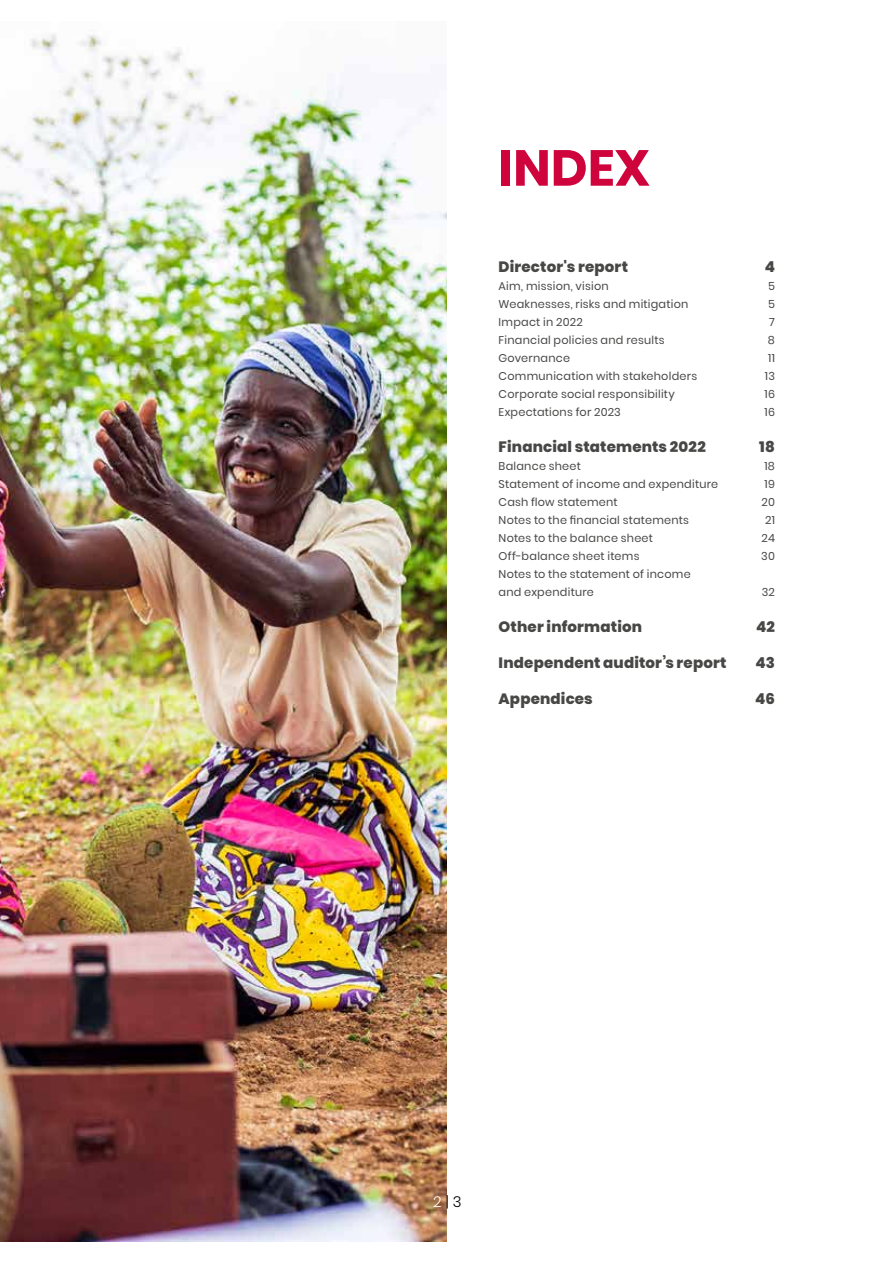
<style>
.page{position:relative;width:893px;height:1263px;background:#fff}
.page>*{position:absolute;margin:0;border:0;box-sizing:border-box;transform-origin:0 0}
.t1{font:700 50.4px "Poppins";color:#d0043c}
.t2{font:800 15px "Poppins";letter-spacing:.01em;color:#474746}
.t3{font:300 15px "Poppins";color:#000}
.t4{font:11.25px/18px "Poppins";letter-spacing:.02em;color:#474746}
.s1{color:#fff}
</style>
<div class="page">
<img style="left:0;top:34px;width:446px;height:1208px">
<h1 class="t1" style="left:499px;top:139px;width:153px">INDEX</h1>
<h2 class="t2" style="left:499px;top:258px;width:131px">Director's report</h2>
<h2 class="t2" style="left:765px;top:258px;width:12px">4</h2>
<p class="t4" style="left:499px;top:277px;width:112px">Aim, mission, vision</p>
<p class="t4" style="left:768px;top:277px;width:8px">5</p>
<p class="t4" style="left:499px;top:295px;width:191px">Weaknesses, risks and mitigation</p>
<p class="t4" style="left:768px;top:295px;width:8px">5</p>
<p class="t4" style="left:499px;top:313px;width:86px">Impact in 2022</p>
<p class="t4" style="left:769px;top:313px;width:7px">7</p>
<p class="t4" style="left:499px;top:331px;width:168px">Financial policies and results</p>
<p class="t4" style="left:768px;top:331px;width:9px">8</p>
<p class="t4" style="left:499px;top:349px;width:73px">Governance</p>
<p class="t4" style="left:768px;top:349px;width:8px">11</p>
<p class="t4" style="left:499px;top:367px;width:200px">Communication with stakeholders</p>
<p class="t4" style="left:765px;top:367px;width:12px">13</p>
<p class="t4" style="left:499px;top:385px;width:178px">Corporate social responsibility</p>
<p class="t4" style="left:764px;top:385px;width:12px">16</p>
<p class="t4" style="left:499px;top:403px;width:124px">Expectations for 2023</p>
<p class="t4" style="left:764px;top:403px;width:12px">16</p>
<h2 class="t2" style="left:499px;top:438px;width:209px">Financial statements 2022</h2>
<h2 class="t2" style="left:759px;top:438px;width:17px">18</h2>
<p class="t4" style="left:499px;top:457px;width:84px">Balance sheet</p>
<p class="t4" style="left:764px;top:457px;width:12px">18</p>
<p class="t4" style="left:499px;top:475px;width:221px">Statement of income and expenditure</p>
<p class="t4" style="left:764px;top:475px;width:12px">19</p>
<p class="t4" style="left:499px;top:493px;width:121px">Cash flow statement</p>
<p class="t4" style="left:761px;top:493px;width:15px">20</p>
<p class="t4" style="left:499px;top:511px;width:192px">Notes to the financial statements</p>
<p class="t4" style="left:765px;top:511px;width:11px">21</p>
<p class="t4" style="left:499px;top:529px;width:156px">Notes to the balance sheet</p>
<p class="t4" style="left:762px;top:529px;width:15px">24</p>
<p class="t4" style="left:499px;top:547px;width:142px">Off-balance sheet items</p>
<p class="t4" style="left:761px;top:547px;width:15px">30</p>
<p class="t4" style="left:499px;top:565px;width:194px">Notes to the statement of income and expenditure</p>
<p class="t4" style="left:762px;top:583px;width:15px">32</p>
<h2 class="t2" style="left:499px;top:618px;width:145px">Other information</h2>
<h2 class="t2" style="left:756px;top:618px;width:20px">42</h2>
<h2 class="t2" style="left:499px;top:654px;width:229px">Independent auditor’s report</h2>
<h2 class="t2" style="left:755px;top:654px;width:21px">43</h2>
<h2 class="t2" style="left:499px;top:690px;width:96px">Appendices</h2>
<h2 class="t2" style="left:755px;top:690px;width:21px">46</h2>
<h2 class="t3" style="left:433px;top:1193px;width:30px"><span class="s1">2</span> | 3</h2>
</div>
